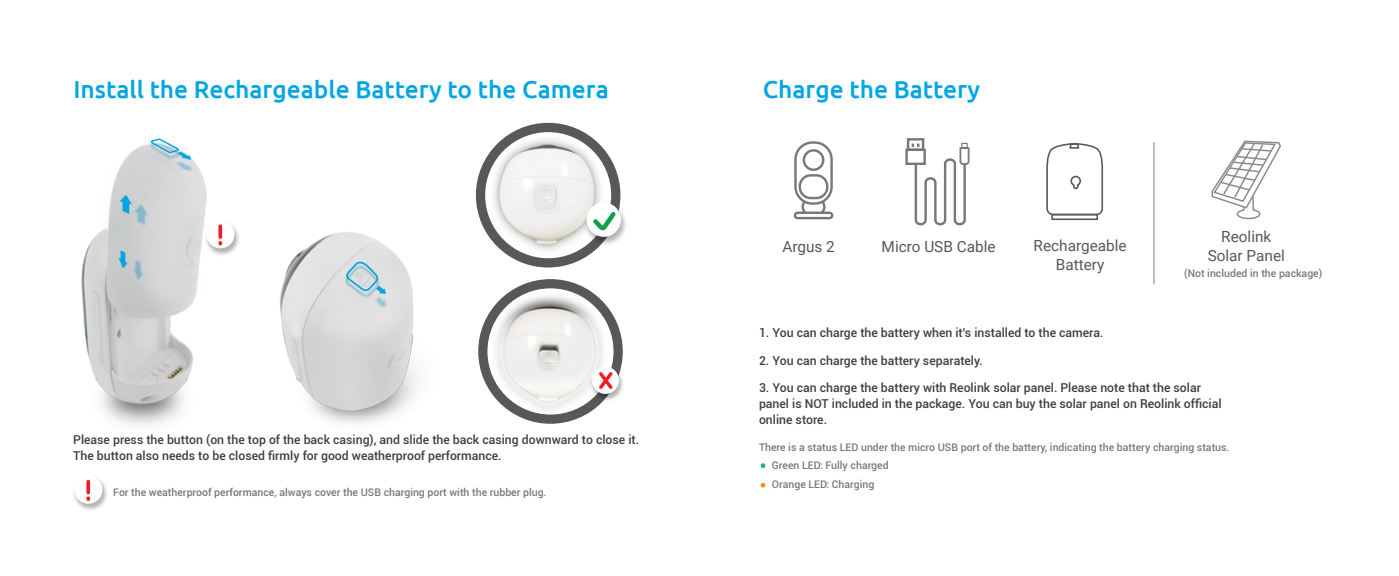
<style>
.page{position:relative;width:1399px;height:576px;background:#fff}
.page>*{position:absolute;margin:0;border:0;box-sizing:border-box;transform-origin:0 0}
.t1{font:500 24.5px "Ubuntu";color:#00a6e4}
.t2{font:15.4px/18.4px "Roboto";color:#57585a;text-align:center}
.t3{font:500 12.25px/15.8px "Roboto";color:#3e3e3f}
.t4{font:500 10.5px "Roboto";color:#77787c}
</style>
<div class="page">
<div style="left:476px;top:123px;width:144px;height:144px;background:#57585a;border-radius:50%"></div>
<div style="left:478px;top:279px;width:145px;height:144px;background:#57585a;border-radius:50%"></div>
<img style="left:485px;top:132px;width:126px;height:126px;border-radius:63px">
<img style="left:582px;top:200px;width:44px;height:48px">
<div style="left:587px;top:202px;width:34px;height:35px;background:#fff;border-radius:50%"></div>
<svg style="left:589px;top:208px;width:31px;height:27px"></svg>
<img style="left:487px;top:288px;width:126px;height:126px;border-radius:63px">
<img style="left:588px;top:364px;width:35px;height:39px">
<div style="left:592px;top:366px;width:27px;height:28px;background:#fff;border-radius:50%"></div>
<svg style="left:596px;top:369px;width:20px;height:23px"></svg>
<div style="left:905px;top:148px;width:21px;height:17px;border:2px solid #77787d"></div>
<div style="left:907px;top:138px;width:17px;height:13px;border:2px solid #77787d"></div>
<svg style="left:912px;top:143px;width:58px;height:83px"></svg>
<div style="left:1051px;top:214px;width:47px;height:6px;border:2px solid #595a5c"></div>
<svg style="left:1046px;top:143px;width:58px;height:73px"></svg>
<svg style="left:1211px;top:140px;width:70px;height:80px"></svg>
<div style="left:794px;top:141px;width:39px;height:64px;border:2px solid #77787d;border-radius:17px"></div>
<div style="left:803px;top:149px;width:21px;height:22px;border:2px solid #77787d;border-radius:50%"></div>
<svg style="left:800px;top:199px;width:9px;height:12px"></svg>
<svg style="left:818px;top:199px;width:9px;height:12px"></svg>
<div style="left:799px;top:174px;width:29px;height:25px;border:2px solid #77787d;border-radius:11px"></div>
<div style="left:794px;top:211px;width:39px;height:8px;border:2px solid #77787d;border-radius:3px"></div>
<hr style="left:1153px;top:142px;width:1px;height:142px;background:#898a8d">
<svg style="left:760px;top:463px;width:6px;height:5px"></svg>
<svg style="left:760px;top:482px;width:6px;height:5px"></svg>
<img style="left:74px;top:478px;width:33px;height:32px">
<div style="left:75px;top:475px;width:27px;height:28px;background:#fff;border-radius:50%"></div>
<svg style="left:86px;top:481px;width:4px;height:11px"></svg>
<img style="left:81px;top:144px;width:125px;height:281px">
<img style="left:175px;top:160px;width:19px;height:13px">
<svg style="left:120px;top:195px;width:11px;height:19px"></svg>
<svg style="left:118px;top:250px;width:10px;height:18px"></svg>
<img style="left:148px;top:144px;width:2px;height:16px">
<svg style="left:150px;top:138px;width:41px;height:22px"></svg>
<img style="left:131px;top:191px;width:384px;height:235px">
<img style="left:343px;top:264px;width:38px;height:35px">
<img style="left:373px;top:295px;width:16px;height:14px">
<svg style="left:345px;top:261px;width:41px;height:33px"></svg>
<h1 class="t1" style="left:73px;top:73px;width:537px">Install the Rechargeable Battery to the Camera</h1>
<h1 class="t1" style="left:763px;top:74px;width:219px">Charge the Battery</h1>
<p class="t2" style="left:782px;top:236px;width:54px">Argus 2</p>
<p class="t2" style="left:882px;top:237px;width:116px">Micro USB Cable</p>
<p class="t2" style="left:1034px;top:236px;width:95px">Rechargeable<br>Battery</p>
<p class="t2" style="left:1208px;top:227px;width:79px">Reolink<br>Solar Panel</p>
<p class="t4" style="left:1184px;top:265px;width:140px">(Not included in the package)</p>
<p class="t3" style="left:759px;top:324px;width:346px">1. You can charge the battery when it's installed to the camera.</p>
<p class="t3" style="left:73px;top:431px;width:567px">Please press the button (on the top of the back casing), and slide the back casing downward to close it.<br>The button also needs to be closed firmly for good weatherproof performance.</p>
<p class="t4" style="left:113px;top:484px;width:435px">For the weatherproof performance, always cover the USB charging port with the rubber plug.</p>
<p class="t3" style="left:759px;top:352px;width:225px">2. You can charge the battery separately.</p>
<p class="t3" style="left:759px;top:379px;width:464px">3. You can charge the battery with Reolink solar panel. Please note that the solar panel is NOT included in the package. You can buy the solar panel on Reolink official online store.</p>
<p class="t4" style="left:759px;top:439px;width:472px">There is a status LED under the micro USB port of the battery, indicating the battery charging status.</p>
<p class="t4" style="left:772px;top:458px;width:118px">Green LED: Fully charged</p>
<p class="t4" style="left:772px;top:477px;width:104px">Orange LED: Charging</p>
</div>
